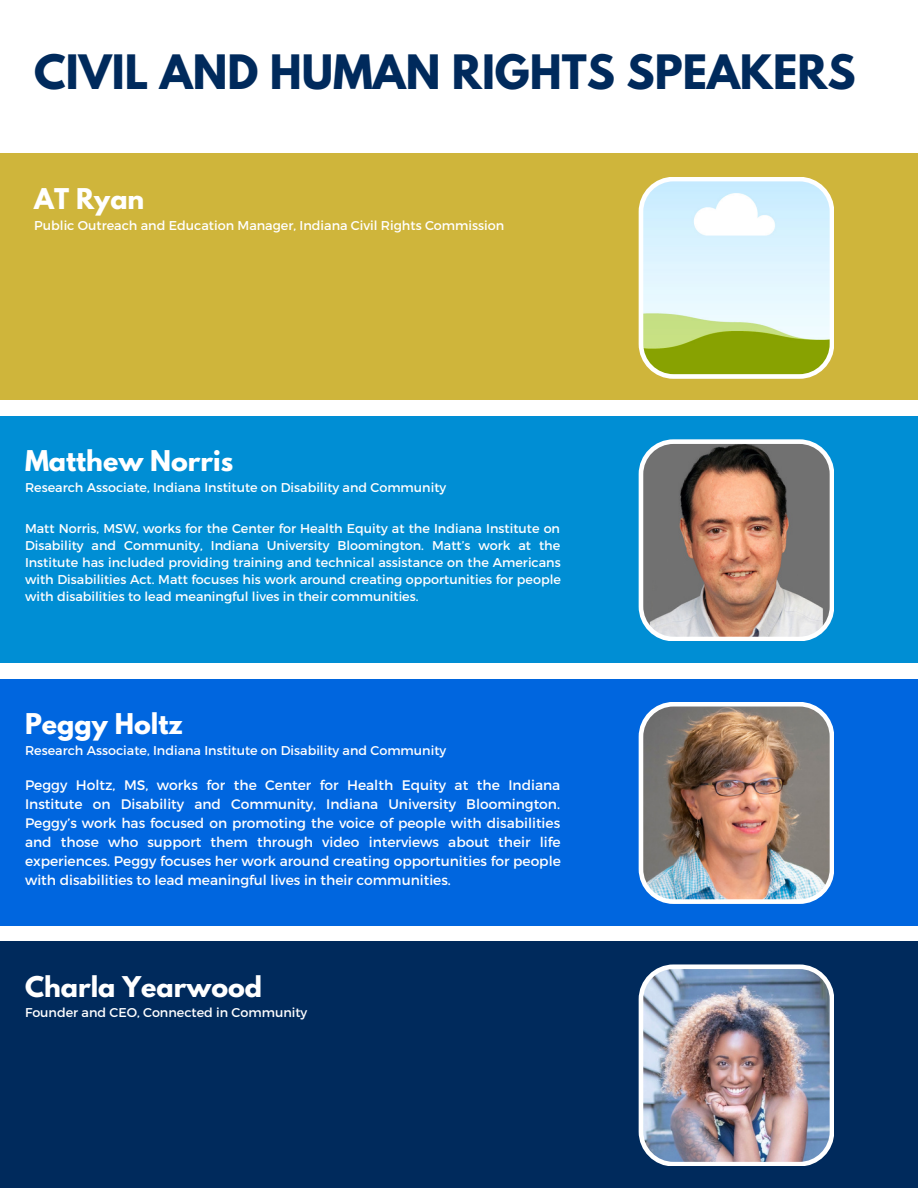
<style>
.page{position:relative;width:918px;height:1188px;background:#fff}
.page>*{position:absolute;margin:0;border:0;box-sizing:border-box;transform-origin:0 0}
.t1{font:700 42px "League Spartan";color:#002a5c}
.t2{font:700 25.35px "League Spartan";color:#fff}
.t3{font:13.8px/19.2px "Montserrat";color:#fff;text-align:justify}
.t4{font:12.75px/17px "Montserrat";color:#fff;text-align:justify}
</style>
<div class="page">
<div style="left:0;top:153px;width:918px;height:247px;background:#cfb53b"></div>
<svg style="left:639px;top:177px;width:195px;height:202px;background:#d1e5c8"></svg>
<div style="left:0;top:416px;width:918px;height:247px;background:#008ed4"></div>
<svg style="left:639px;top:439px;width:195px;height:202px;background:#9c8a81"></svg>
<div style="left:0;top:679px;width:918px;height:246px;background:#0066df"></div>
<img style="left:639px;top:702px;width:195px;height:202px">
<div style="left:0;top:941px;width:918px;height:247px;background:#002a5c"></div>
<img style="left:639px;top:964px;width:195px;height:202px">
<p class="t1" style="left:34px;top:51px;width:823px">CIVIL AND HUMAN RIGHTS SPEAKERS</p>
<p class="t2" style="left:34px;top:186px;width:112px">AT Ryan</p>
<p class="t4" style="left:34px;top:216px;width:472px">Public Outreach and Education Manager, Indiana Civil Rights Commission</p>
<p class="t2" style="left:25px;top:449px;width:210px">Matthew Norris</p>
<p class="t4" style="left:25px;top:479px;width:423px">Research Associate, Indiana Institute on Disability and Community</p>
<p class="t4" style="left:25px;top:519px;width:537px">Matt Norris, MSW, works for the Center for Health Equity at the Indiana Institute on Disability and Community, Indiana University Bloomington. Matt’s work at the Institute has included providing training and technical assistance on the Americans with Disabilities Act. Matt focuses his work around creating opportunities for people with disabilities to lead meaningful lives in their communities.</p>
<p class="t2" style="left:25px;top:711px;width:159px">Peggy Holtz</p>
<p class="t4" style="left:25px;top:741px;width:423px">Research Associate, Indiana Institute on Disability and Community</p>
<p class="t3" style="left:25px;top:775px;width:537px">Peggy Holtz, MS, works for the Center for Health Equity at the Indiana Institute on Disability and Community, Indiana University Bloomington.<br>Peggy’s work has focused on promoting the voice of people with disabilities and those who support them through video interviews about their life experiences. Peggy focuses her work around creating opportunities for people with disabilities to lead meaningful lives in their communities.</p>
<p class="t2" style="left:25px;top:974px;width:239px">Charla Yearwood</p>
<p class="t4" style="left:25px;top:1004px;width:284px">Founder and CEO, Connected in Community</p>
</div>
